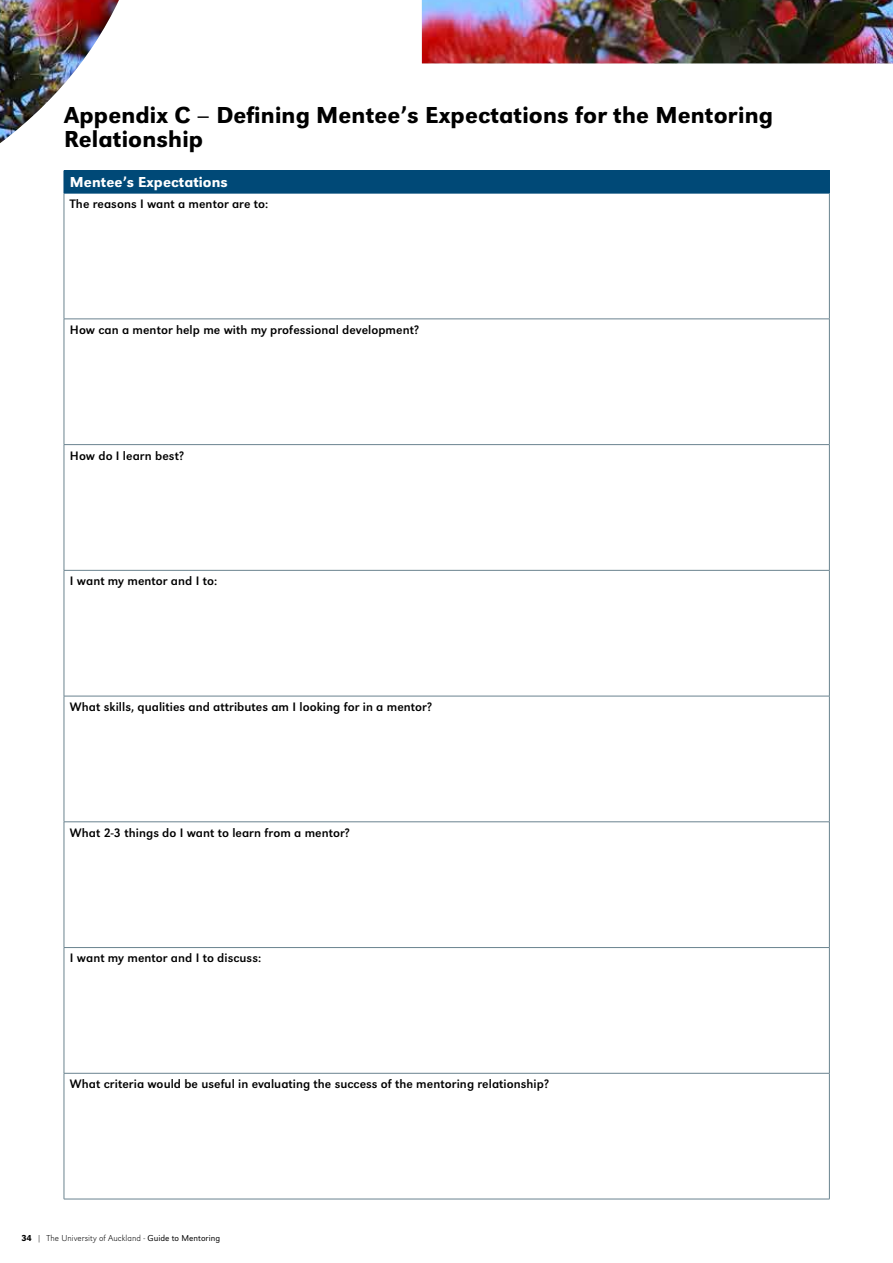
<style>
.page{position:relative;width:893px;height:1263px;background:#fff}
.page>*{position:absolute;margin:0;border:0;box-sizing:border-box;transform-origin:0 0}
.t1{font:500 24px/24px "Grot Macron";letter-spacing:.005em;color:#000}
.t2{font:500 15px "Grot Macron";letter-spacing:.005em;color:#fff}
.t3{font:12.75px "Grot Macron Reg";letter-spacing:.005em;color:#000}
.t4{font:9px "Grot Macron Extra Lt";letter-spacing:.005em;color:#000}
.s1{font-family:"Grot Macron";font-weight:500}
.s2{font-family:"Grot Macron";font-weight:300}
</style>
<div class="page">
<img style="left:0;top:0;width:893px;height:143px">
<div style="left:64px;top:171px;width:765px;height:22px;background:#004977"></div>
<hr style="left:64px;top:193px;width:1px;height:126px;background:#6a838f">
<hr style="left:829px;top:193px;width:1px;height:126px;background:#6a838f">
<hr style="left:64px;top:319px;width:766px;height:1px;background:#6a838f">
<hr style="left:64px;top:319px;width:1px;height:125px;background:#6a838f">
<hr style="left:829px;top:319px;width:1px;height:125px;background:#6a838f">
<hr style="left:64px;top:444px;width:766px;height:1px;background:#6a838f">
<hr style="left:64px;top:445px;width:1px;height:125px;background:#6a838f">
<hr style="left:829px;top:445px;width:1px;height:125px;background:#6a838f">
<hr style="left:64px;top:570px;width:766px;height:1px;background:#6a838f">
<hr style="left:64px;top:570px;width:1px;height:126px;background:#6a838f">
<hr style="left:829px;top:570px;width:1px;height:126px;background:#6a838f">
<hr style="left:64px;top:696px;width:766px;height:1px;background:#6a838f">
<hr style="left:64px;top:696px;width:1px;height:126px;background:#6a838f">
<hr style="left:829px;top:696px;width:1px;height:126px;background:#6a838f">
<hr style="left:64px;top:821px;width:766px;height:1px;background:#6a838f">
<hr style="left:64px;top:822px;width:1px;height:125px;background:#6a838f">
<hr style="left:829px;top:822px;width:1px;height:125px;background:#6a838f">
<hr style="left:64px;top:947px;width:766px;height:1px;background:#6a838f">
<hr style="left:64px;top:948px;width:1px;height:125px;background:#6a838f">
<hr style="left:829px;top:948px;width:1px;height:125px;background:#6a838f">
<hr style="left:64px;top:1073px;width:766px;height:1px;background:#6a838f">
<hr style="left:64px;top:1073px;width:1px;height:126px;background:#6a838f">
<hr style="left:829px;top:1073px;width:1px;height:126px;background:#6a838f">
<hr style="left:64px;top:1199px;width:766px;height:1px;background:#6a838f">
<hr style="left:64px;top:170px;width:766px;height:1px;background:#004977">
<svg style="left:829px;top:171px;width:1px;height:22px"></svg>
<hr style="left:64px;top:193px;width:766px;height:1px;background:#004977">
<h1 class="t1" style="left:64px;top:103px;width:710px">Appendix C – Defining Mentee’s Expectations for the Mentoring<br>Relationship</h1>
<p class="t2" style="left:70px;top:173px;width:159px">Mentee’s Expectations</p>
<p class="t3" style="left:70px;top:196px;width:200px">The reasons I want a mentor are to:</p>
<p class="t3" style="left:70px;top:322px;width:351px">How can a mentor help me with my professional development?</p>
<p class="t3" style="left:70px;top:448px;width:116px">How do I learn best?</p>
<p class="t3" style="left:70px;top:574px;width:149px">I want my mentor and I to:</p>
<p class="t3" style="left:70px;top:699px;width:364px">What skills, qualities and attributes am I looking for in a mentor?</p>
<p class="t3" style="left:70px;top:825px;width:281px">What 2-3 things do I want to learn from a mentor?</p>
<p class="t3" style="left:70px;top:951px;width:193px">I want my mentor and I to discuss:</p>
<p class="t3" style="left:70px;top:1076px;width:481px">What criteria would be useful in evaluating the success of the mentoring relationship?</p>
<p class="t4" style="left:21px;top:1233px;width:201px"><span class="s1">34</span> <span class="s2">|</span> The University of Auckland - <span class="s2">Guide to Mentoring</span></p>
</div>
